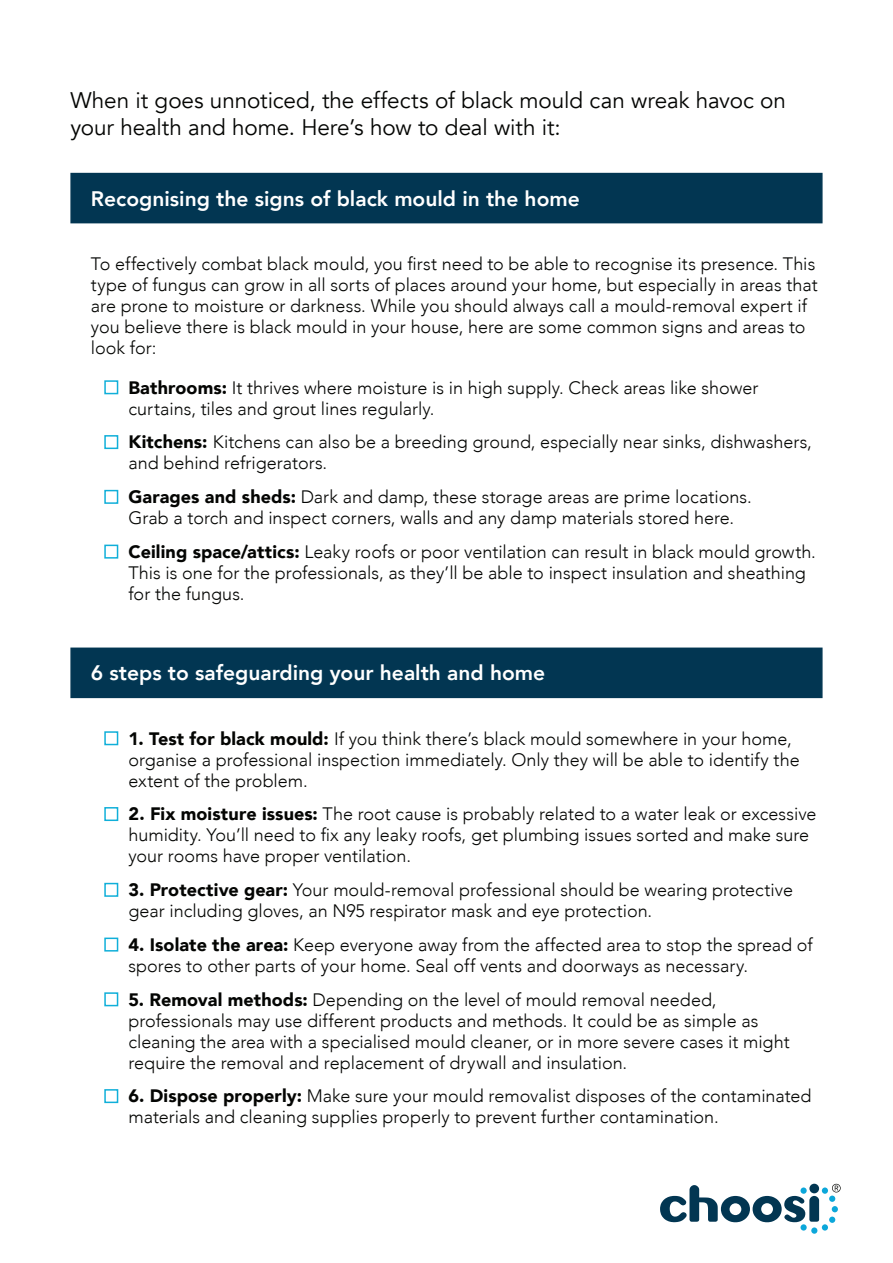
<style>
.page{position:relative;width:893px;height:1263px;background:#fff}
.page>*{position:absolute;margin:0;border:0;box-sizing:border-box;transform-origin:0 0}
.t1{font:22.5px/27px "Avenir";letter-spacing:-.005em;color:#040503}
.t2{font:800 21px "Avenir";color:#fff}
.t3{font:300 18px/21px "Avenir";color:#040503}
.s1{color:#10afd9}
.s2{font-weight:900}
</style>
<div class="page">
<div style="left:811px;top:1227px;width:6px;height:7px;background:#0ca7da;border-radius:50%"></div>
<svg style="left:660px;top:1184px;width:181px;height:46px"></svg>
<div style="left:70px;top:647px;width:752px;height:51px;background:#023652;border:2px solid #023652"></div>
<div style="left:70px;top:173px;width:752px;height:50px;background:#023652"></div>
<p class="t1" style="left:70px;top:87px;width:717px">When it goes unnoticed, the effects of black mould can wreak havoc on your health and home. Here’s how to deal with it:</p>
<p class="t2" style="left:91px;top:182px;width:490px">Recognising the signs of black mould in the home</p>
<p class="t3" style="left:91px;top:253px;width:728px">To effectively combat black mould, you first need to be able to recognise its presence. This type of fungus can grow in all sorts of places around your home, but especially in areas that are prone to moisture or darkness. While you should always call a mould-removal expert if you believe there is black mould in your house, here are some common signs and areas to look for:</p>
<p class="t3" style="left:128px;top:377px;width:631px;text-indent:-24px"><span class="s1">■</span> <span class="s2">Bathrooms:</span> It thrives where moisture is in high supply. Check areas like shower curtains, tiles and grout lines regularly.</p>
<p class="t3" style="left:128px;top:432px;width:685px;text-indent:-24px"><span class="s1">■</span> <span class="s2">Kitchens:</span> Kitchens can also be a breeding ground, especially near sinks, dishwashers, and behind refrigerators.</p>
<p class="t3" style="left:104px;top:486px;width:649px;text-align:center"><span class="s1">■</span> <span class="s2">Garages and sheds:</span> Dark and damp, these storage areas are prime locations.<br>Grab a torch and inspect corners, walls and any damp materials stored here.</p>
<p class="t3" style="left:128px;top:541px;width:689px;text-indent:-24px"><span class="s1">■</span> <span class="s2">Ceiling space/attics:</span> Leaky roofs or poor ventilation can result in black mould growth.<br>This is one for the professionals, as they’ll be able to inspect insulation and sheathing for the fungus.</p>
<p class="t2" style="left:91px;top:657px;width:456px">6 steps to safeguarding your health and home</p>
<p class="t3" style="left:128px;top:728px;width:673px;text-indent:-24px"><span class="s1">■</span> <span class="s2">1. Test for black mould:</span> If you think there’s black mould somewhere in your home, organise a professional inspection immediately. Only they will be able to identify the extent of the problem.</p>
<p class="t3" style="left:128px;top:804px;width:690px;text-indent:-24px"><span class="s1">■</span> <span class="s2">2. Fix moisture issues:</span> The root cause is probably related to a water leak or excessive humidity. You’ll need to fix any leaky roofs, get plumbing issues sorted and make sure your rooms have proper ventilation.</p>
<p class="t3" style="left:128px;top:879px;width:666px;text-indent:-24px"><span class="s1">■</span> <span class="s2">3. Protective gear:</span> Your mould-removal professional should be wearing protective gear including gloves, an N95 respirator mask and eye protection.</p>
<p class="t3" style="left:128px;top:934px;width:686px;text-indent:-24px"><span class="s1">■</span> <span class="s2">4. Isolate the area:</span> Keep everyone away from the affected area to stop the spread of spores to other parts of your home. Seal off vents and doorways as necessary.</p>
<p class="t3" style="left:128px;top:989px;width:663px;text-indent:-24px"><span class="s1">■</span> <span class="s2">5. Removal methods:</span> Depending on the level of mould removal needed, professionals may use different products and methods. It could be as simple as cleaning the area with a specialised mould cleaner, or in more severe cases it might require the removal and replacement of drywall and insulation.</p>
<p class="t3" style="left:128px;top:1086px;width:685px;text-indent:-24px"><span class="s1">■</span> <span class="s2">6. Dispose properly:</span> Make sure your mould removalist disposes of the contaminated materials and cleaning supplies properly to prevent further contamination.</p>
</div>
